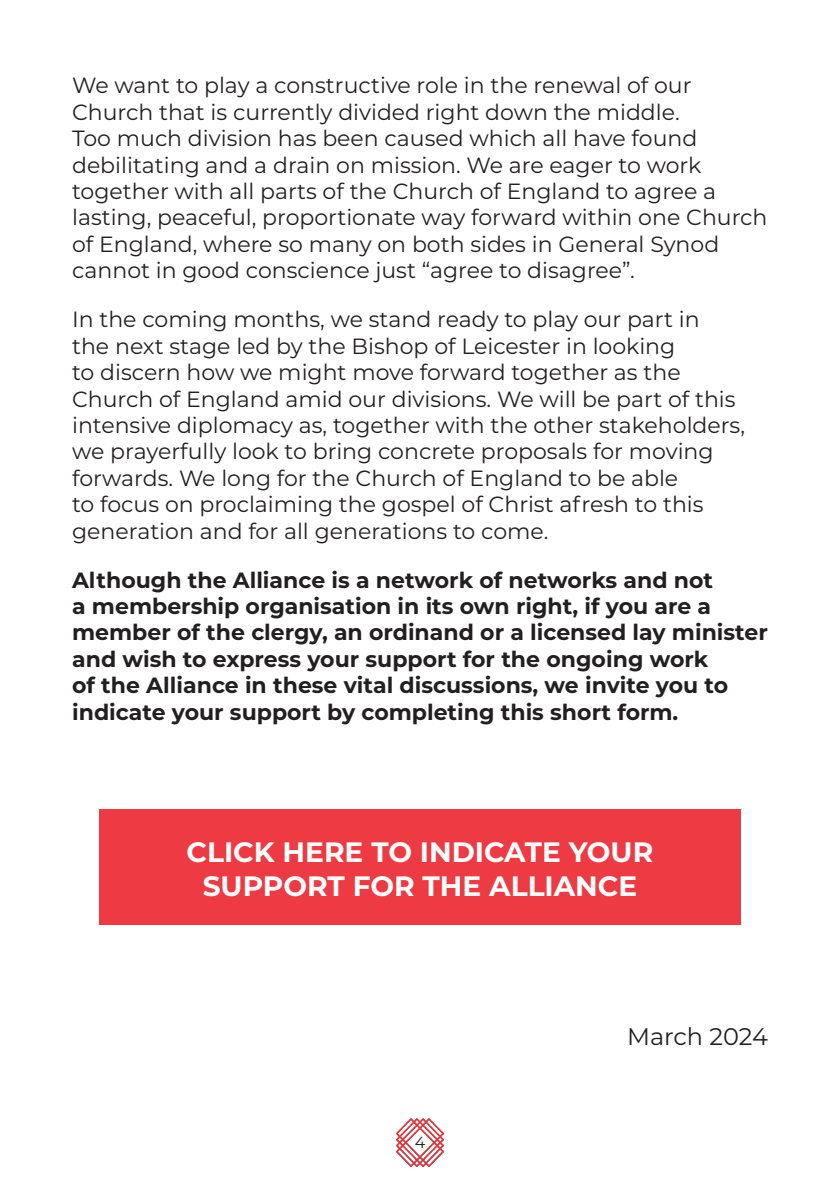
<style>
.page{position:relative;width:840px;height:1191px;background:#fff}
.page>*{position:absolute;margin:0;border:0;box-sizing:border-box;transform-origin:0 0}
.t1{font:700 28px/33.6px "Montserrat";color:#fff;text-align:center}
.t2{font:24px "Montserrat";letter-spacing:-.005em;color:#231f20}
.t3{font:22px/26.4px "Montserrat";color:#231f20}
.t4{font:700 22px/26.4px "Montserrat";color:#231f20}
.t5{font:16px "Montserrat";color:#231f20}
</style>
<div class="page">
<img style="left:396px;top:1119px;width:47px;height:47px">
<div style="left:99px;top:809px;width:641px;height:115px;background:#ee3a42"></div>
<p class="t3" style="left:72px;top:72px;width:696px">We want to play a constructive role in the renewal of our Church that is currently divided right down the middle.<br>Too much division has been caused which all have found debilitating and a drain on mission. We are eager to work together with all parts of the Church of England to agree a lasting, peaceful, proportionate way forward within one Church of England, where so many on both sides in General Synod cannot in good conscience just “agree to disagree”.</p>
<p class="t3" style="left:72px;top:305px;width:674px">In the coming months, we stand ready to play our part in<br>the next stage led by the Bishop of Leicester in looking<br>to discern how we might move forward together as the Church of England amid our divisions. We will be part of this intensive diplomacy as, together with the other stakeholders, we prayerfully look to bring concrete proposals for moving forwards. We long for the Church of England to be able<br>to focus on proclaiming the gospel of Christ afresh to this generation and for all generations to come.</p>
<p class="t4" style="left:72px;top:565px;width:696px">Although the Alliance is a network of networks and not<br>a membership organisation in its own right, if you are a member of the clergy, an ordinand or a licensed lay minister and wish to express your support for the ongoing work<br>of the Alliance in these vital discussions, we invite you to indicate your support by completing this short form.</p>
<p class="t1" style="left:186px;top:834px;width:468px">CLICK HERE TO INDICATE YOUR<br>SUPPORT FOR THE ALLIANCE</p>
<p class="t5" style="left:414px;top:1130px;width:12px">4</p>
<p class="t2" style="left:626px;top:1020px;width:142px">March 2024</p>
</div>
